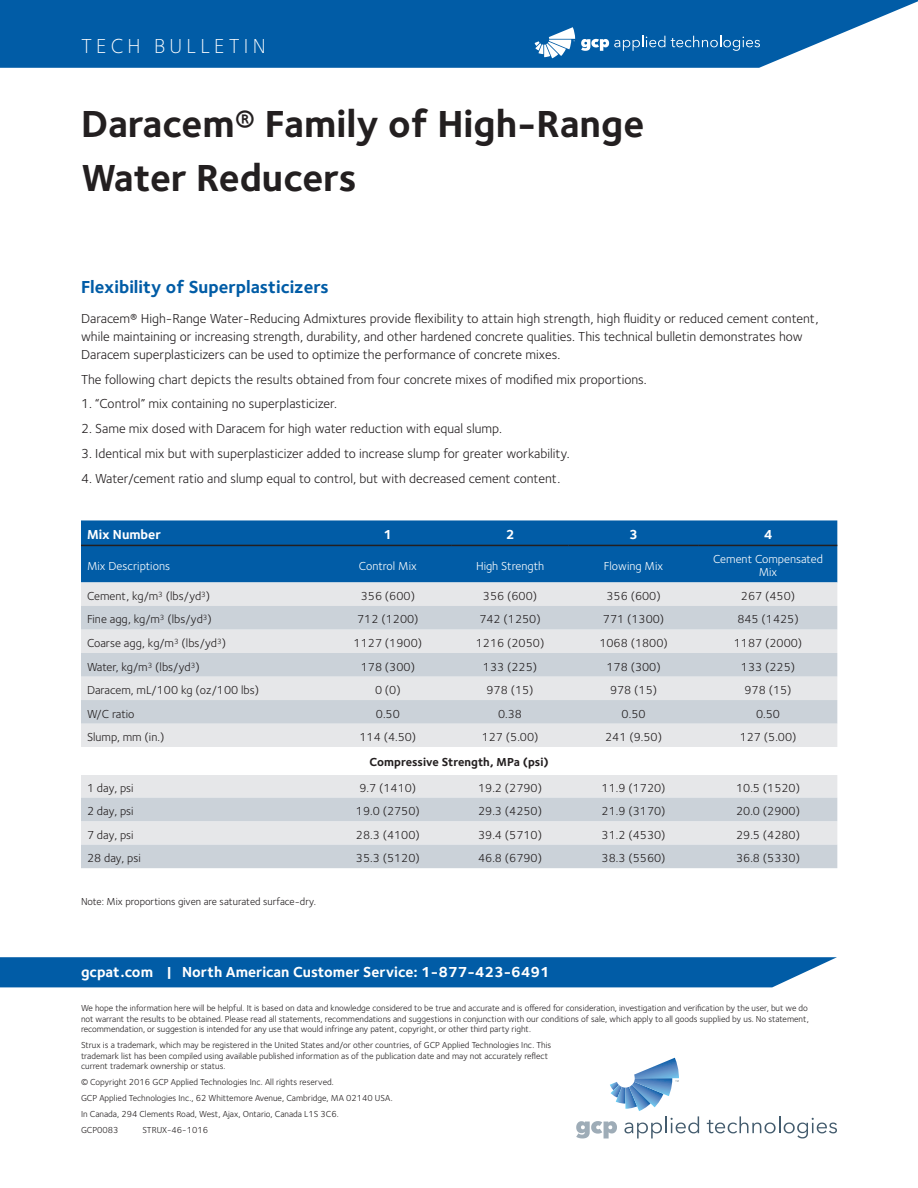
<style>
.page{position:relative;width:918px;height:1188px;background:#fff}
.page>*{position:absolute;margin:0;border:0;box-sizing:border-box;transform-origin:0 0}
.Document_Headline{font:700 39px "Foundry Sterling";color:#231f20}
.Document_Name{font:300 21px "Foundry Sterling";letter-spacing:.2em;color:#fff}
.Product_Descriptor_C{font:700 18px "Foundry Sterling";color:#015ca6}
.Contact_Bar{font:700 15px "Foundry Sterling";color:#fff}
.Body_Copy{font:13.5px/18px "Foundry Sterling";color:#231f20}
.Chart_Text{font:700 13.5px "Foundry Sterling";color:#fff}
.Chart_Text-2{font:12px "Foundry Sterling";color:#231f20}
.Chart_Text-3{font:12px/13.5px "Foundry Sterling";color:#fff;text-align:center}
.Chart_Text-4{font:700 12px "Foundry Sterling";color:#231f20}
.image_caption{font:10.5px "Foundry Sterling";color:#231f20}
.t1{font:9px/10.5px "Foundry Sterling";color:#231f20;text-align:justify}
</style>
<div class="page">
<svg style="left:0;top:0;width:918px;height:68px;background:#186bae"></svg>
<svg style="left:0;top:957px;width:837px;height:30px;background:#0c63a9"></svg>
<div style="left:81px;top:520px;width:756px;height:62px;background:#015ca6"></div>
<div style="left:81px;top:582px;width:756px;height:24px;background:#e6e7e9"></div>
<svg style="left:81px;top:606px;width:756px;height:262px;background:#d8dce1"></svg>
<div style="left:81px;top:747px;width:756px;height:27px;background:#fff"></div>
<hr style="left:81px;top:545px;width:243px;height:1px;background:#231f20">
<hr style="left:324px;top:545px;width:128px;height:1px;background:#231f20">
<hr style="left:452px;top:545px;width:116px;height:1px;background:#231f20">
<hr style="left:568px;top:545px;width:131px;height:1px;background:#231f20">
<hr style="left:699px;top:545px;width:138px;height:1px;background:#231f20">
<svg style="left:581px;top:36px;width:84px;height:15px"></svg>
<svg style="left:671px;top:36px;width:89px;height:15px"></svg>
<svg style="left:535px;top:27px;width:40px;height:31px"></svg>
<svg style="left:707px;top:1116px;width:130px;height:22px"></svg>
<svg style="left:576px;top:1058px;width:123px;height:80px"></svg>
<p class="Document_Name" style="left:81px;top:34px;width:186px">TECH BULLETIN</p>
<p class="Document_Headline" style="left:81px;top:100px;width:565px">Daracem® Family of High-Range</p>
<p class="Document_Headline" style="left:81px;top:155px;width:277px">Water Reducers</p>
<p class="Product_Descriptor_C" style="left:81px;top:276px;width:249px">Flexibility of Superplasticizers</p>
<p class="Body_Copy" style="left:81px;top:310px;width:739px">Daracem® High-Range Water-Reducing Admixtures provide flexibility to attain high strength, high fluidity or reduced cement content, while maintaining or increasing strength, durability, and other hardened concrete qualities. This technical bulletin demonstrates how<br>Daracem superplasticizers can be used to optimize the performance of concrete mixes.</p>
<p class="Body_Copy" style="left:81px;top:370px;width:567px">The following chart depicts the results obtained from four concrete mixes of modified mix proportions.</p>
<p class="Body_Copy" style="left:81px;top:395px;width:258px">1. “Control” mix containing no superplasticizer.</p>
<p class="Body_Copy" style="left:81px;top:420px;width:423px">2. Same mix dosed with Daracem for high water reduction with equal slump.</p>
<p class="Body_Copy" style="left:81px;top:445px;width:490px">3. Identical mix but with superplasticizer added to increase slump for greater workability.</p>
<p class="Body_Copy" style="left:81px;top:469px;width:481px">4. Water/cement ratio and slump equal to control, but with decreased cement content.</p>
<p class="Chart_Text" style="left:87px;top:527px;width:76px">Mix Number</p>
<p class="Chart_Text" style="left:384px;top:527px;width:10px">1</p>
<p class="Chart_Text" style="left:506px;top:527px;width:10px">2</p>
<p class="Chart_Text" style="left:629px;top:527px;width:10px">3</p>
<p class="Chart_Text" style="left:764px;top:527px;width:10px">4</p>
<p class="Chart_Text-3" style="left:87px;top:559px;width:85px">Mix Descriptions</p>
<p class="Chart_Text-3" style="left:359px;top:559px;width:59px">Control Mix</p>
<p class="Chart_Text-3" style="left:476px;top:559px;width:70px">High Strength</p>
<p class="Chart_Text-3" style="left:604px;top:559px;width:61px">Flowing Mix</p>
<p class="Chart_Text-3" style="left:713px;top:552px;width:111px">Cement Compensated<br>Mix</p>
<p class="Chart_Text-2" style="left:87px;top:589px;width:125px">Cement, kg/m<sup>3</sup> (lbs/yd<sup>3</sup>)</p>
<p class="Chart_Text-2" style="left:361px;top:589px;width:56px">356 (600)</p>
<p class="Chart_Text-2" style="left:483px;top:589px;width:56px">356 (600)</p>
<p class="Chart_Text-2" style="left:607px;top:589px;width:56px">356 (600)</p>
<p class="Chart_Text-2" style="left:741px;top:589px;width:56px">267 (450)</p>
<p class="Chart_Text-2" style="left:87px;top:613px;width:126px">Fine agg, kg/m<sup>3</sup> (lbs/yd<sup>3</sup>)</p>
<p class="Chart_Text-2" style="left:357px;top:613px;width:63px">712 (1200)</p>
<p class="Chart_Text-2" style="left:479px;top:613px;width:63px">742 (1250)</p>
<p class="Chart_Text-2" style="left:603px;top:613px;width:63px">771 (1300)</p>
<p class="Chart_Text-2" style="left:737px;top:613px;width:63px">845 (1425)</p>
<p class="Chart_Text-2" style="left:87px;top:636px;width:141px">Coarse agg, kg/m<sup>3</sup> (lbs/yd<sup>3</sup>)</p>
<p class="Chart_Text-2" style="left:354px;top:636px;width:70px">1127 (1900)</p>
<p class="Chart_Text-2" style="left:476px;top:636px;width:70px">1216 (2050)</p>
<p class="Chart_Text-2" style="left:599px;top:636px;width:70px">1068 (1800)</p>
<p class="Chart_Text-2" style="left:734px;top:636px;width:70px">1187 (2000)</p>
<p class="Chart_Text-2" style="left:87px;top:660px;width:114px">Water, kg/m<sup>3</sup> (lbs/yd<sup>3</sup>)</p>
<p class="Chart_Text-2" style="left:361px;top:660px;width:56px">178 (300)</p>
<p class="Chart_Text-2" style="left:483px;top:660px;width:56px">133 (225)</p>
<p class="Chart_Text-2" style="left:607px;top:660px;width:56px">178 (300)</p>
<p class="Chart_Text-2" style="left:741px;top:660px;width:56px">133 (225)</p>
<p class="Chart_Text-2" style="left:87px;top:683px;width:174px">Daracem, mL/100 kg (oz/100 lbs)</p>
<p class="Chart_Text-2" style="left:375px;top:683px;width:27px">0 (0)</p>
<p class="Chart_Text-2" style="left:487px;top:683px;width:49px">978 (15)</p>
<p class="Chart_Text-2" style="left:610px;top:683px;width:49px">978 (15)</p>
<p class="Chart_Text-2" style="left:745px;top:683px;width:49px">978 (15)</p>
<p class="Chart_Text-2" style="left:87px;top:707px;width:49px">W/C ratio</p>
<p class="Chart_Text-2" style="left:376px;top:707px;width:25px">0.50</p>
<p class="Chart_Text-2" style="left:498px;top:707px;width:25px">0.38</p>
<p class="Chart_Text-2" style="left:622px;top:707px;width:25px">0.50</p>
<p class="Chart_Text-2" style="left:756px;top:707px;width:25px">0.50</p>
<p class="Chart_Text-2" style="left:87px;top:730px;width:79px">Slump, mm (in.)</p>
<p class="Chart_Text-2" style="left:359px;top:730px;width:58px">114 (4.50)</p>
<p class="Chart_Text-2" style="left:482px;top:730px;width:58px">127 (5.00)</p>
<p class="Chart_Text-2" style="left:605px;top:730px;width:58px">241 (9.50)</p>
<p class="Chart_Text-2" style="left:740px;top:730px;width:58px">127 (5.00)</p>
<p class="Chart_Text-4" style="left:370px;top:755px;width:181px">Compressive Strength, MPa (psi)</p>
<p class="Chart_Text-2" style="left:87px;top:781px;width:48px">1 day, psi</p>
<p class="Chart_Text-2" style="left:359px;top:781px;width:58px">9.7 (1410)</p>
<p class="Chart_Text-2" style="left:478px;top:781px;width:65px">19.2 (2790)</p>
<p class="Chart_Text-2" style="left:602px;top:781px;width:65px">11.9 (1720)</p>
<p class="Chart_Text-2" style="left:736px;top:781px;width:65px">10.5 (1520)</p>
<p class="Chart_Text-2" style="left:87px;top:804px;width:48px">2 day, psi</p>
<p class="Chart_Text-2" style="left:356px;top:804px;width:65px">19.0 (2750)</p>
<p class="Chart_Text-2" style="left:478px;top:804px;width:65px">29.3 (4250)</p>
<p class="Chart_Text-2" style="left:602px;top:804px;width:65px">21.9 (3170)</p>
<p class="Chart_Text-2" style="left:736px;top:804px;width:65px">20.0 (2900)</p>
<p class="Chart_Text-2" style="left:87px;top:828px;width:48px">7 day, psi</p>
<p class="Chart_Text-2" style="left:356px;top:828px;width:65px">28.3 (4100)</p>
<p class="Chart_Text-2" style="left:478px;top:828px;width:65px">39.4 (5710)</p>
<p class="Chart_Text-2" style="left:602px;top:828px;width:65px">31.2 (4530)</p>
<p class="Chart_Text-2" style="left:736px;top:828px;width:65px">29.5 (4280)</p>
<p class="Chart_Text-2" style="left:87px;top:851px;width:55px">28 day, psi</p>
<p class="Chart_Text-2" style="left:356px;top:851px;width:65px">35.3 (5120)</p>
<p class="Chart_Text-2" style="left:478px;top:851px;width:65px">46.8 (6790)</p>
<p class="Chart_Text-2" style="left:602px;top:851px;width:65px">38.3 (5560)</p>
<p class="Chart_Text-2" style="left:736px;top:851px;width:65px">36.8 (5330)</p>
<p class="image_caption" style="left:81px;top:896px;width:237px">Note: Mix proportions given are saturated surface-dry.</p>
<p class="Contact_Bar" style="left:81px;top:963px;width:470px">gcpat.com | North American Customer Service: 1-877-423-6491</p>
<p class="t1" style="left:81px;top:1003px;width:729px">We hope the information here will be helpful. It is based on data and knowledge considered to be true and accurate and is offered for consideration, investigation and verification by the user, but we do not warrant the results to be obtained. Please read all statements, recommendations and suggestions in conjunction with our conditions of sale, which apply to all goods supplied by us. No statement, recommendation, or suggestion is intended for any use that would infringe any patent, copyright, or other third party right.</p>
<p class="t1" style="left:81px;top:1040px;width:472px;text-align:left">Strux is a trademark, which may be registered in the United States and/or other countries, of GCP Applied Technologies Inc. This trademark list has been compiled using available published information as of the publication date and may not accurately reflect current trademark ownership or status.</p>
<p class="t1" style="left:81px;top:1077px;width:254px">© Copyright 2016 GCP Applied Technologies Inc. All rights reserved.</p>
<p class="t1" style="left:81px;top:1093px;width:313px">GCP Applied Technologies Inc., 62 Whittemore Avenue, Cambridge, MA 02140 USA.</p>
<p class="t1" style="left:81px;top:1109px;width:259px">In Canada, 294 Clements Road, West, Ajax, Ontario, Canada L1S 3C6.</p>
<p class="t1" style="left:81px;top:1125px;width:39px">GCP0083</p>
<p class="t1" style="left:142px;top:1125px;width:67px">STRUX-46-1016</p>
</div>
